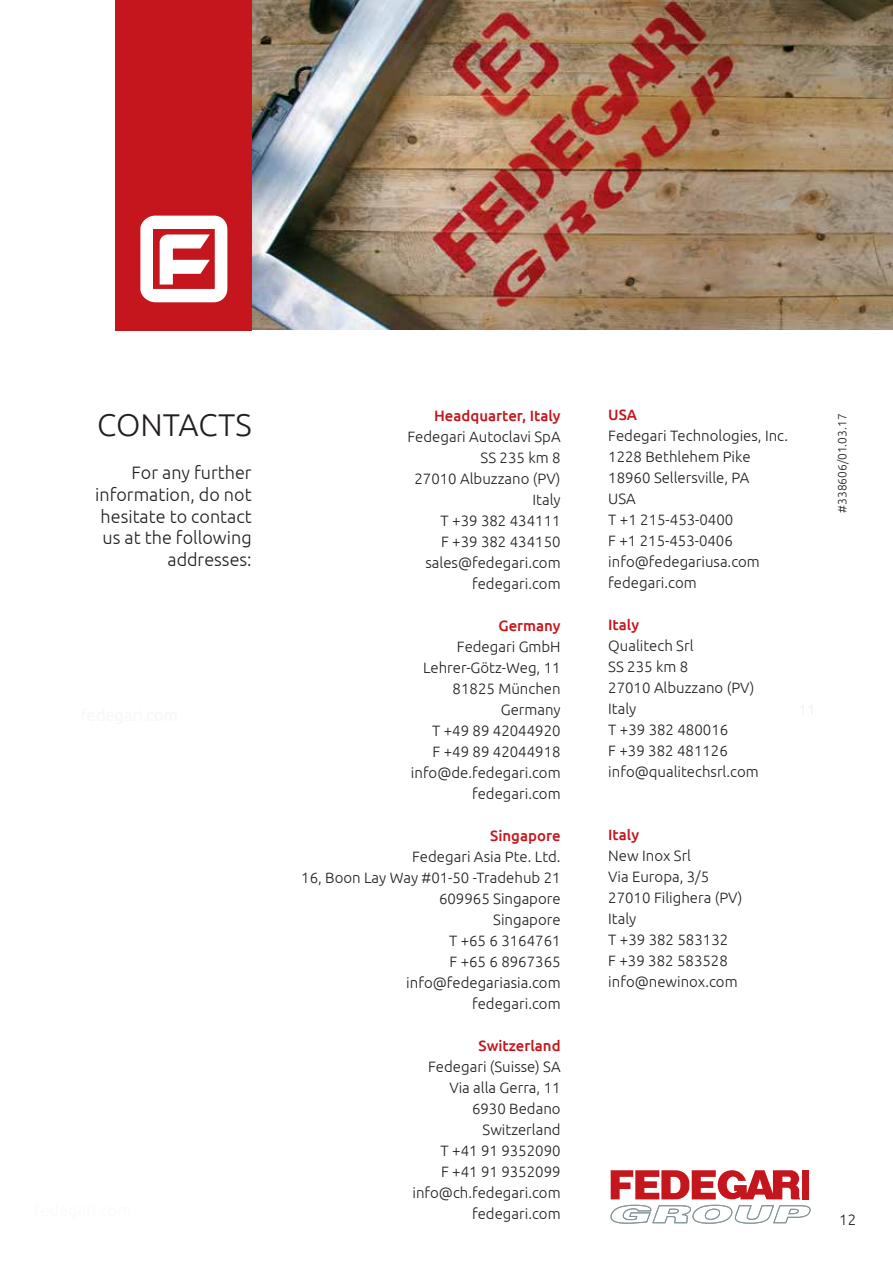
<style>
.page{position:relative;width:893px;height:1263px;background:#fff}
.page>*{position:absolute;margin:0;border:0;box-sizing:border-box;transform-origin:0 0}
.t1{font:300 31.5px "Ubuntu";color:#231f20}
.t2{font:300 18px/21.6px "Ubuntu";color:#231f20;text-align:right}
.t3{font:300 15px/21px "Ubuntu";color:#231f20;text-align:right}
.t4{font:500 15px "Ubuntu";color:#c4161c}
.t5{font:300 12px "Ubuntu";color:#231f20}
</style>
<div class="page">
<svg style="left:610px;top:1170px;width:201px;height:54px"></svg>
<img style="left:252px;top:0;width:641px;height:330px">
<div style="left:115px;top:0;width:137px;height:330px;background:#c4161c"></div>
<svg style="left:140px;top:216px;width:87px;height:86px"></svg>
<h1 class="t1" style="left:97px;top:406px;width:156px">CONTACTS</h1>
<p class="t2" style="left:95px;top:462px;width:158px">For any further information, do not hesitate to contact us at the following addresses:</p>
<p class="t4" style="left:434px;top:406px;width:128px">Headquarter, Italy</p>
<p class="t3" style="left:407px;top:426px;width:155px">Fedegari Autoclavi SpA<br>SS 235 km 8<br>27010 Albuzzano (PV)<br>Italy<br>T +39 382 434111<br>F +39 382 434150 sales@fedegari.com fedegari.com</p>
<p class="t4" style="left:498px;top:616px;width:64px">Germany</p>
<p class="t3" style="left:411px;top:636px;width:151px">Fedegari GmbH<br>Lehrer-Götz-Weg, 11<br>81825 München<br>Germany<br>T +49 89 42044920<br>F +49 89 42044918 info@de.fedegari.com fedegari.com</p>
<p class="t4" style="left:490px;top:826px;width:72px">Singapore</p>
<p class="t3" style="left:301px;top:846px;width:261px">Fedegari Asia Pte. Ltd.<br>16, Boon Lay Way #01-50 -Tradehub 21<br>609965 Singapore<br>Singapore<br>T +65 6 3164761<br>F +65 6 8967365 info@fedegariasia.com<br>fedegari.com</p>
<p class="t4" style="left:479px;top:1036px;width:84px">Switzerland</p>
<p class="t3" style="left:412px;top:1056px;width:150px">Fedegari (Suisse) SA<br>Via alla Gerra, 11<br>6930 Bedano<br>Switzerland<br>T +41 91 9352090<br>F +41 91 9352099 info@ch.fedegari.com fedegari.com</p>
<p class="t4" style="left:608px;top:405px;width:30px">USA</p>
<p class="t3" style="left:608px;top:425px;width:181px;text-align:left">Fedegari Technologies, Inc.<br>1228 Bethlehem Pike<br>18960 Sellersville, PA<br>USA<br>T +1 215-453-0400<br>F +1 215-453-0406 info@fedegariusa.com fedegari.com</p>
<p class="t4" style="left:608px;top:615px;width:32px">Italy</p>
<p class="t3" style="left:608px;top:635px;width:152px;text-align:left">Qualitech Srl<br>SS 235 km 8<br>27010 Albuzzano (PV)<br>Italy<br>T +39 382 480016<br>F +39 382 481126 info@qualitechsrl.com</p>
<p class="t4" style="left:608px;top:825px;width:32px">Italy</p>
<p class="t3" style="left:608px;top:845px;width:136px;text-align:left">New Inox Srl<br>Via Europa, 3/5<br>27010 Filighera (PV)<br>Italy<br>T +39 382 583132<br>F +39 382 583528 info@newinox.com</p>
<p class="t5" style="left:835px;top:513px;width:101px;rotate:-90deg">#338606/01.03.17</p>
<p class="t3" style="left:839px;top:1209px;width:18px">12</p>
</div>
